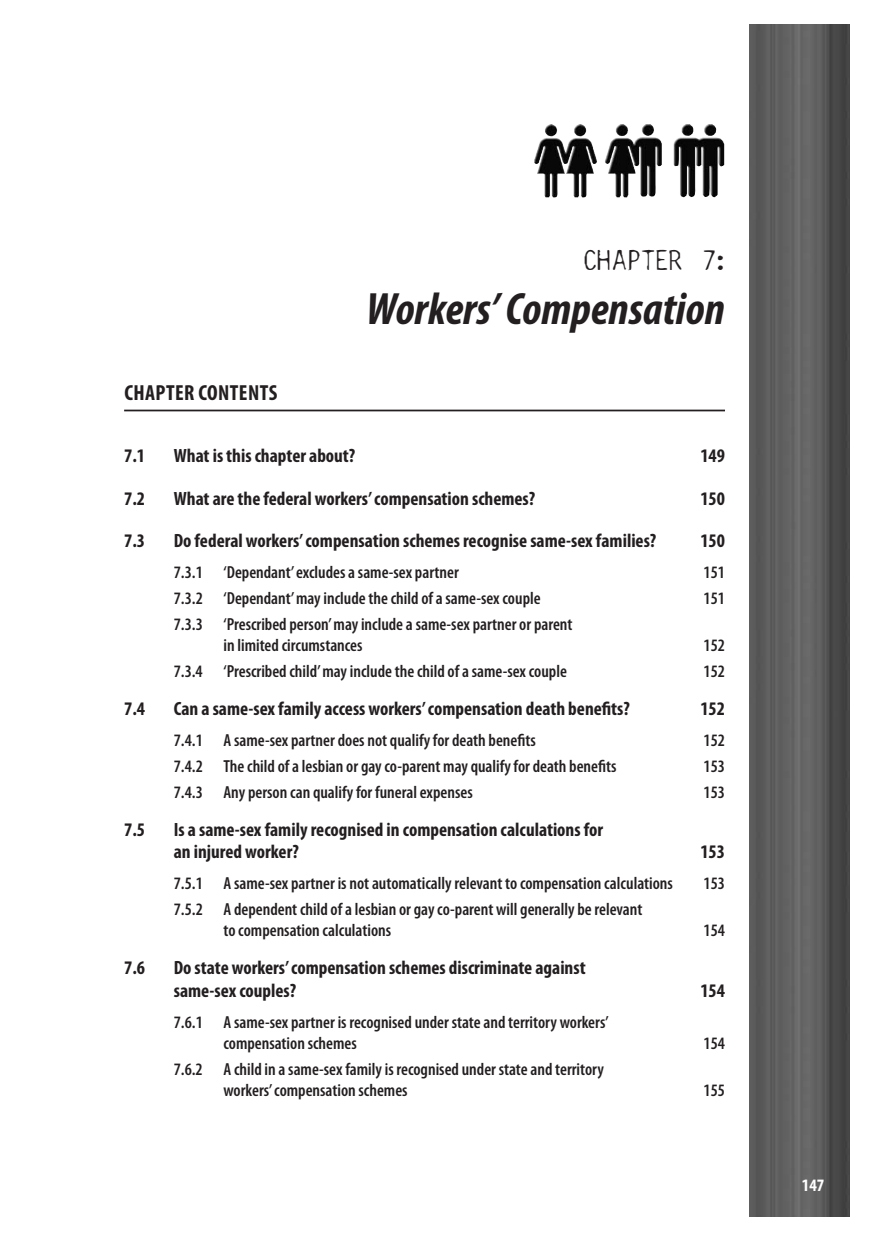
<style>
.page{position:relative;width:874px;height:1241px;background:#fff}
.page>*{position:absolute;margin:0;border:0;box-sizing:border-box;transform-origin:0 0}
.t1{font:italic 700 condensed 45.5px "Myriad Pro";color:#231f20}
.t2{font:26.25px "Carbonated Gothic";color:#231f20}
.t3{font:700 condensed 21.88px "Myriad Pro";letter-spacing:.02em;color:#231f20}
.t4{font:700 condensed 19.25px/22.8px "Myriad Pro";color:#231f20}
.t5{font:600 condensed 17.5px/21px "Myriad Pro";color:#231f20}
.t6{font:700 condensed 17.5px "Myriad Pro";color:#fff}
</style>
<div class="page">
<img style="left:749px;top:25px;width:99px;height:1190px">
<img style="left:544px;top:124px;width:172px;height:73px">
<hr style="left:124px;top:409px;width:600px;height:2px;background:#231f20">
<p class="t3" style="left:124px;top:378px;width:154px">CHAPTER CONTENTS</p>
<h2 class="t2" style="left:583px;top:248px;width:143px">CHAPTER 7:</h2>
<h1 class="t1" style="left:366px;top:280px;width:360px">Workers’ Compensation</h1>
<p class="t4" style="left:124px;top:444px;width:22px">7.1</p>
<p class="t4" style="left:174px;top:444px;width:183px">What is this chapter about?</p>
<p class="t4" style="left:700px;top:444px;width:26px">149</p>
<p class="t4" style="left:124px;top:486px;width:22px">7.2</p>
<p class="t4" style="left:174px;top:486px;width:363px">What are the federal workers’ compensation schemes?</p>
<p class="t4" style="left:700px;top:486px;width:26px">150</p>
<p class="t4" style="left:124px;top:529px;width:22px">7.3</p>
<p class="t4" style="left:174px;top:529px;width:484px">Do federal workers’ compensation schemes recognise same-sex families?</p>
<p class="t4" style="left:700px;top:529px;width:26px">150</p>
<p class="t5" style="left:174px;top:561px;width:286px">7.3.1 ‘Dependant’excludes a same-sex partner</p>
<p class="t5" style="left:703px;top:561px;width:23px">151</p>
<p class="t5" style="left:174px;top:587px;width:368px">7.3.2 ‘Dependant’may include the child of a same-sex couple</p>
<p class="t5" style="left:703px;top:587px;width:23px">151</p>
<p class="t5" style="left:223px;top:613px;width:350px;text-indent:-50px">7.3.3 ‘Prescribed person’may include a same-sex partner or parent in limited circumstances</p>
<p class="t5" style="left:703px;top:634px;width:23px">152</p>
<p class="t5" style="left:174px;top:660px;width:394px">7.3.4 ‘Prescribed child’may include the child of a same-sex couple</p>
<p class="t5" style="left:703px;top:660px;width:23px">152</p>
<p class="t4" style="left:124px;top:696px;width:22px">7.4</p>
<p class="t4" style="left:174px;top:696px;width:457px">Can a same-sex family access workers’ compensation death benefits?</p>
<p class="t4" style="left:700px;top:696px;width:26px">152</p>
<p class="t5" style="left:174px;top:729px;width:363px">7.4.1 A same-sex partner does not qualify for death benefits</p>
<p class="t5" style="left:703px;top:729px;width:23px">152</p>
<p class="t5" style="left:174px;top:755px;width:444px">7.4.2 The child of a lesbian or gay co-parent may qualify for death benefits</p>
<p class="t5" style="left:703px;top:755px;width:23px">153</p>
<p class="t5" style="left:174px;top:781px;width:300px">7.4.3 Any person can qualify for funeral expenses</p>
<p class="t5" style="left:703px;top:781px;width:23px">153</p>
<p class="t4" style="left:124px;top:817px;width:22px">7.5</p>
<p class="t4" style="left:174px;top:817px;width:430px">Is a same-sex family recognised in compensation calculations for an injured worker?</p>
<p class="t4" style="left:700px;top:840px;width:26px">153</p>
<p class="t5" style="left:174px;top:872px;width:500px">7.5.1 A same-sex partner is not automatically relevant to compensation calculations</p>
<p class="t5" style="left:703px;top:872px;width:23px">153</p>
<p class="t5" style="left:223px;top:898px;width:420px;text-indent:-50px">7.5.2 A dependent child of a lesbian or gay co-parent will generally be relevant to compensation calculations</p>
<p class="t5" style="left:703px;top:919px;width:23px">154</p>
<p class="t4" style="left:124px;top:955px;width:22px">7.6</p>
<p class="t4" style="left:174px;top:955px;width:413px">Do state workers’ compensation schemes discriminate against same-sex couples?</p>
<p class="t5" style="left:223px;top:1010px;width:386px;text-indent:-50px">7.6.1 A same-sex partner is recognised under state and territory workers’ compensation schemes</p>
<p class="t5" style="left:223px;top:1057px;width:382px;text-indent:-50px">7.6.2 A child in a same-sex family is recognised under state and territory workers’compensation schemes</p>
<p class="t4" style="left:700px;top:978px;width:26px">154</p>
<p class="t5" style="left:703px;top:1031px;width:23px">154</p>
<p class="t5" style="left:703px;top:1078px;width:23px">155</p>
<p class="t6" style="left:801px;top:1174px;width:24px">147</p>
</div>
